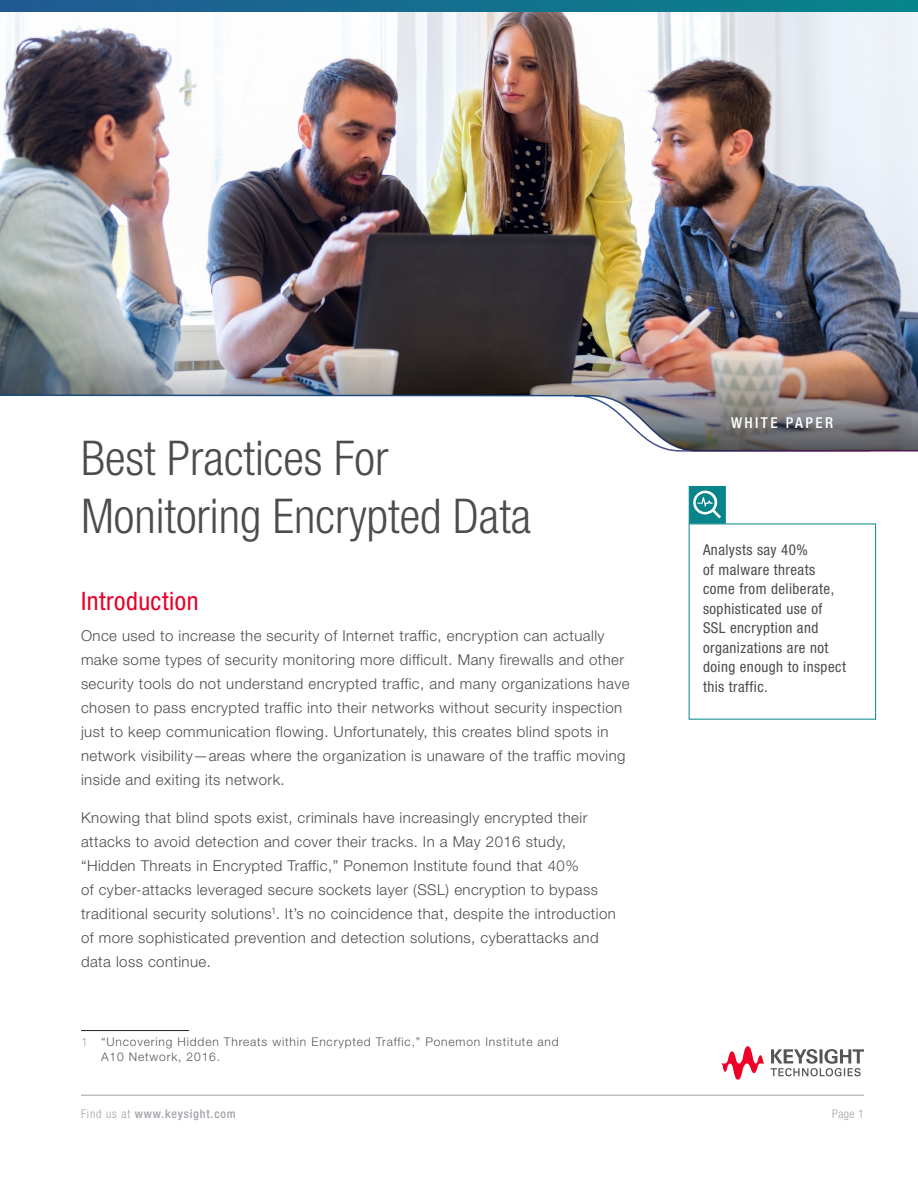
<style>
.page{position:relative;width:918px;height:1188px;background:#fff}
.page>*{position:absolute;margin:0;border:0;box-sizing:border-box;transform-origin:0 0}
.KT_-_Title_without_S{font:300 condensed 48px/57.6px "Helvetica Neue LT Std";color:#4b4c4d}
.KT_-_Header_1{font:condensed 25.5px "Helvetica Neue LT Std";letter-spacing:.02em;color:#e90029}
.KT_-_Body_Text{font:300 15px/24px "Helvetica Neue LT Std";letter-spacing:.03em;color:#4b4c4d}
.KT-_Sidebar_Copy{font:condensed 15px/19.5px "Helvetica Neue LT Std";letter-spacing:.03em;color:#4b4c4d}
.KT_-_Document_Type{font:500 condensed 15px "Helvetica Neue LT Std";letter-spacing:.16em;color:#fff}
.KT_-_Footnote{font:300 12px/15px "Helvetica Neue LT Std";letter-spacing:.07em;color:#57585a}
.t1{font:500 condensed 12px "Helvetica Neue LT Std";letter-spacing:.07em;color:#a4a1a9}
.t2{font:300 condensed 12px "Helvetica Neue LT Std";color:#a4a1a9}
.s1{color:#a4a1a9}
.s2{font-weight:300}
</style>
<div class="page">
<hr style="left:81px;top:1095px;width:783px;height:1px;background:#a4a1a9">
<svg style="left:721px;top:1046px;width:143px;height:34px"></svg>
<img style="left:0;top:12px;width:918px;height:440px">
<img style="left:0;top:341px;width:918px;height:110px">
<svg style="left:0;top:0;width:918px;height:12px;background:#146e8e"></svg>
<hr style="left:81px;top:1030px;width:108px;height:1px;background:#231f20">
<div style="left:689px;top:486px;width:37px;height:38px;background:#07858b;border:1px solid #07858b"></div>
<svg style="left:693px;top:491px;width:28px;height:27px"></svg>
<p class="KT_-_Title_without_S" style="left:81px;top:429px;width:452px">Best Practices For<br>Monitoring Encrypted Data</p>
<p class="KT_-_Header_1" style="left:81px;top:586px;width:119px">Introduction</p>
<p class="KT_-_Body_Text" style="left:81px;top:623px;width:550px">Once used to increase the security of Internet traffic, encryption can actually make some types of security monitoring more difficult. Many firewalls and other security tools do not understand encrypted traffic, and many organizations have chosen to pass encrypted traffic into their networks without security inspection just to keep communication flowing. Unfortunately, this creates blind spots in network visibility—areas where the organization is unaware of the traffic moving inside and exiting its network.</p>
<p class="KT_-_Body_Text" style="left:81px;top:805px;width:536px">Knowing that blind spots exist, criminals have increasingly encrypted their attacks to avoid detection and cover their tracks. In a May 2016 study, “Hidden Threats in Encrypted Traffic,” Ponemon Institute found that 40%<br>of cyber-attacks leveraged secure sockets layer (SSL) encryption to bypass traditional security solutions<sup>1</sup>. It’s no coincidence that, despite the introduction of more sophisticated prevention and detection solutions, cyberattacks and data loss continue.</p>
<p class="KT_-_Footnote" style="left:101px;top:1034px;width:459px;text-indent:-20px"><span class="s1">1</span> “Uncovering Hidden Threats within Encrypted Traffic,” Ponemon Institute and<br>A10 Network, 2016.</p>
<p class="KT_-_Document_Type" style="left:731px;top:413px;width:104px">WHITE PAPER</p>
<p class="KT-_Sidebar_Copy" style="left:703px;top:540px;width:144px">Analysts say 40%<br>of malware threats come from deliberate, sophisticated use of<br>SSL encryption and organizations are not doing enough to inspect this traffic.</p>
<p class="t1" style="left:81px;top:1106px;width:156px"><span class="s2">Find us at</span> www.keysight.com</p>
<p class="t2" style="left:832px;top:1107px;width:33px">Page 1</p>
</div>
